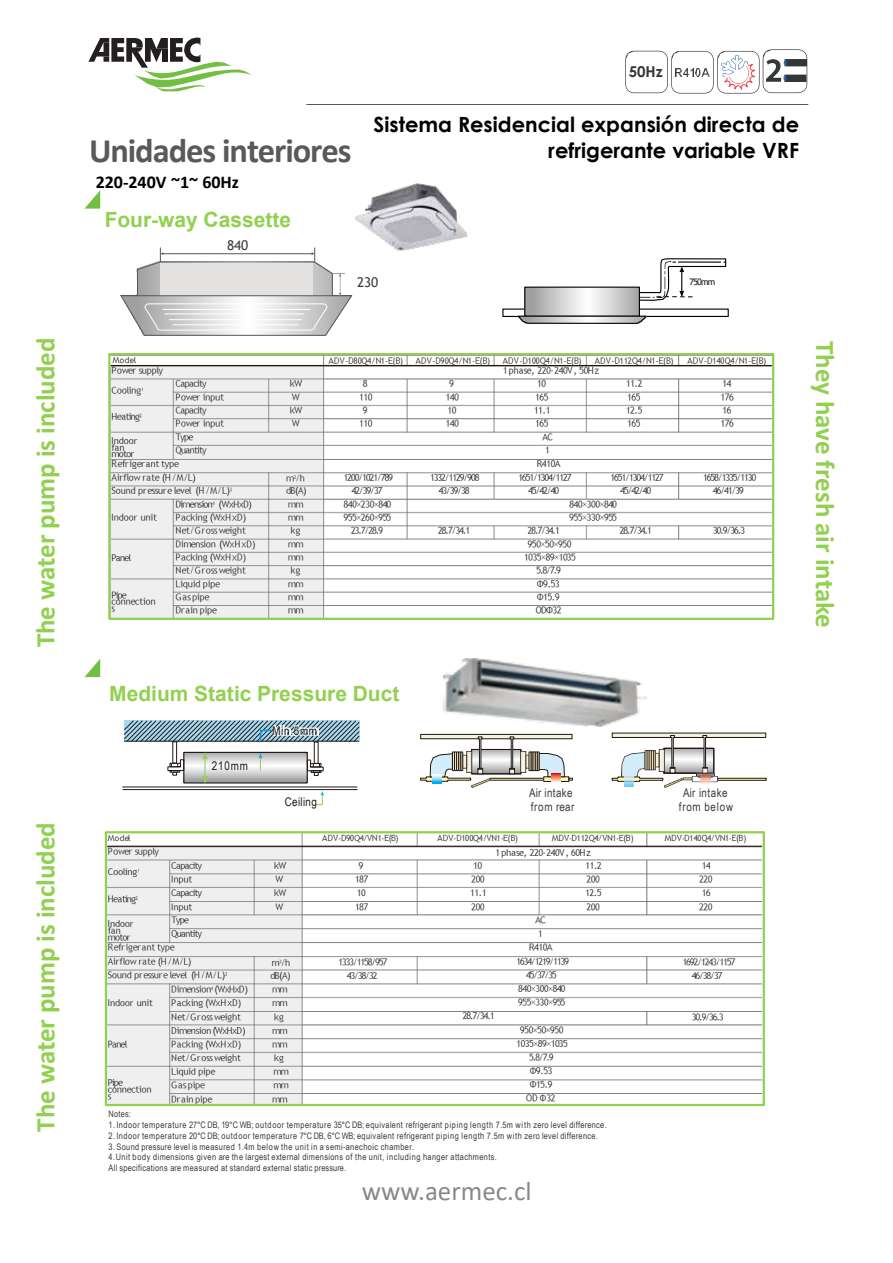
<style>
.page{position:relative;width:893px;height:1263px;background:#fff}
.page>*{position:absolute;margin:0;border:0;box-sizing:border-box;transform-origin:0 0}
.t1{font:700 34.5px "Calibri";letter-spacing:-.03em;color:#58595b}
.t2{font:700 27px "Calibri";color:#92d050}
.t3{font:27px "Calibri";color:#898989}
.t4{font:700 21px/25.2px "Century Gothic";color:#000;text-align:right}
.t5{font:700 21px "Arial";color:#92d050}
.t6{font:700 18px "Calibri";color:#000}
.t7{font:700 15px "Century Gothic";color:#333738}
.t8{font:13.5px "Trebuchet MS";letter-spacing:-.005em;color:#3e3a39}
.t9{font:12px/13.5px "Arial Narrow";letter-spacing:.035em;color:#3e3a39}
.t10{font:12px "Arial Narrow";letter-spacing:.06em;color:#221815}
.t11{font:12px "Arial Narrow";letter-spacing:.03em;color:#221815}
.t12{font:9px/10.8px "Arial Narrow";letter-spacing:.045em;color:#3e3a39}
.t13{font:9px "Trebuchet MS";letter-spacing:-.095em;color:#221815}
</style>
<div class="page">
<div style="left:172px;top:741px;width:5px;height:22px;border:1px solid #221815"></div>
<div style="left:183px;top:752px;width:124px;height:31px;border:1px solid #060001"></div>
<svg style="left:202px;top:751px;width:6px;height:36px"></svg>
<svg style="left:258px;top:753px;width:4px;height:17px"></svg>
<svg style="left:167px;top:759px;width:17px;height:17px"></svg>
<div style="left:314px;top:742px;width:4px;height:22px;border:1px solid #221815"></div>
<svg style="left:306px;top:759px;width:18px;height:17px"></svg>
<svg style="left:124px;top:720px;width:236px;height:22px;background:#7ea0af"></svg>
<hr style="left:124px;top:741px;width:235px;height:1px;background:#221815">
<img style="left:273px;top:726px;width:46px;height:9px">
<hr style="left:122px;top:787px;width:235px;height:1px;background:#221815">
<hr style="left:123px;top:789px;width:234px;height:1px;background:#221815">
<svg style="left:315px;top:791px;width:9px;height:14px"></svg>
<svg style="left:88px;top:38px;width:164px;height:53px"></svg>
<hr style="left:306px;top:104px;width:502px;height:1px;background:#58595b">
<svg style="left:625px;top:49px;width:182px;height:45px"></svg>
<img style="left:766px;top:60px;width:40px;height:21px">
<svg style="left:84px;top:190px;width:16px;height:19px"></svg>
<img style="left:355px;top:183px;width:113px;height:68px">
<svg style="left:120px;top:247px;width:233px;height:89px"></svg>
<img style="left:332px;top:273px;width:12px;height:23px">
<svg style="left:638px;top:258px;width:88px;height:43px"></svg>
<hr style="left:678px;top:261px;width:43px;height:2px;background:#060001">
<img style="left:639px;top:262px;width:32px;height:35px">
<div style="left:524px;top:287px;width:116px;height:30px;border:1px solid #060001"></div>
<svg style="left:516px;top:315px;width:132px;height:9px"></svg>
<img style="left:111px;top:356px;width:660px;height:261px">
<div style="left:108px;top:353px;width:666px;height:267px;border:2px solid #92d050"></div>
<svg style="left:84px;top:659px;width:16px;height:18px"></svg>
<img style="left:443px;top:659px;width:203px;height:67px">
<img style="left:473px;top:751px;width:46px;height:21px">
<div style="left:471px;top:749px;width:50px;height:25px;border:1px solid #221815"></div>
<img style="left:471px;top:751px;width:1px;height:21px">
<img style="left:520px;top:751px;width:8px;height:21px">
<div style="left:490px;top:778px;width:54px;height:2px;border:1px solid #221815"></div>
<svg style="left:420px;top:751px;width:51px;height:33px"></svg>
<svg style="left:528px;top:751px;width:44px;height:31px"></svg>
<img style="left:472px;top:778px;width:18px;height:9px">
<div style="left:420px;top:734px;width:152px;height:5px;background:#f4f3df"></div>
<div style="left:420px;top:734px;width:152px;height:5px;border:1px solid #221815"></div>
<svg style="left:477px;top:736px;width:6px;height:38px"></svg>
<svg style="left:509px;top:736px;width:6px;height:38px"></svg>
<img style="left:665px;top:750px;width:47px;height:21px">
<div style="left:663px;top:748px;width:51px;height:26px;border:1px solid #040000"></div>
<div style="left:663px;top:748px;width:51px;height:25px;border:1px solid #221815"></div>
<img style="left:655px;top:750px;width:9px;height:21px">
<img style="left:621px;top:750px;width:34px;height:26px">
<hr style="left:612px;top:733px;width:153px;height:4px;background:#f4f3df">
<div style="left:612px;top:733px;width:154px;height:5px;border:1px solid #221815"></div>
<svg style="left:669px;top:735px;width:6px;height:38px"></svg>
<svg style="left:702px;top:735px;width:5px;height:32px"></svg>
<img style="left:696px;top:767px;width:18px;height:10px">
<svg style="left:611px;top:776px;width:52px;height:10px"></svg>
<img style="left:664px;top:777px;width:54px;height:10px">
<div style="left:717px;top:778px;width:49px;height:3px;border:1px solid #221815"></div>
<svg style="left:701px;top:775px;width:9px;height:10px"></svg>
<img style="left:108px;top:834px;width:654px;height:269px">
<div style="left:105px;top:831px;width:660px;height:275px;border:2px solid #92d050"></div>
<h1 class="t1" style="left:89px;top:126px;width:264px">Unidades interiores</h1>
<p class="t6" style="left:96px;top:169px;width:145px">220-240V ~1~ 60Hz</p>
<h3 class="t5" style="left:105px;top:205px;width:188px">Four-way Cassette</h3>
<p class="t8" style="left:227px;top:237px;width:23px">840</p>
<p class="t7" style="left:628px;top:60px;width:36px">50Hz</p>
<p class="t4" style="left:373px;top:111px;width:427px">Sistema Residencial expansión directa de refrigerante variable VRF</p>
<p class="t8" style="left:357px;top:273px;width:23px">230</p>
<p class="t13" style="left:689px;top:276px;width:27px">750mm</p>
<p class="t2" style="left:26px;top:647px;width:311px;rotate:-90deg">The water pump is included</p>
<p class="t2" style="left:844px;top:341px;width:288px;rotate:90deg">They have fresh air intake</p>
<p class="t5" style="left:109px;top:679px;width:291px">Medium Static Pressure Duct</p>
<p class="t2" style="left:26px;top:1132px;width:311px;rotate:-90deg">The water pump is included</p>
<p class="t10" style="left:212px;top:757px;width:38px">210mm</p>
<p class="t10" style="left:272px;top:722px;width:46px">Min.5mm</p>
<p class="t11" style="left:285px;top:793px;width:34px">Ceiling</p>
<p class="t9" style="left:529px;top:786px;width:47px">Air intake from rear</p>
<p class="t9" style="left:679px;top:786px;width:56px;text-align:center">Air intake from below</p>
<p class="t12" style="left:109px;top:1108px;width:24px">Notes:</p>
<p class="t12" style="left:108px;top:1119px;width:499px">1.Indoor temperature 27°C DB, 19°C WB; outdoor temperature 35°C DB; equivalent refrigerant piping length 7.5m with zero level difference.</p>
<p class="t12" style="left:108px;top:1130px;width:491px">2.Indoor temperature 20°C DB; outdoor temperature 7°C DB, 6°C WB; equivalent refrigerant piping length 7.5m with zero level difference.</p>
<p class="t12" style="left:108px;top:1141px;width:307px">3.Sound pressure level is measured 1.4m below the unit in a semi-anechoic chamber.</p>
<p class="t12" style="left:109px;top:1151px;width:390px">4.Unit body dimensions given are the largest external dimensions of the unit, including hanger attachments.<br>All specifications are measured at standard external static pressure.</p>
<h2 class="t3" style="left:362px;top:1172px;width:171px">www.aermec.cl</h2>
</div>
